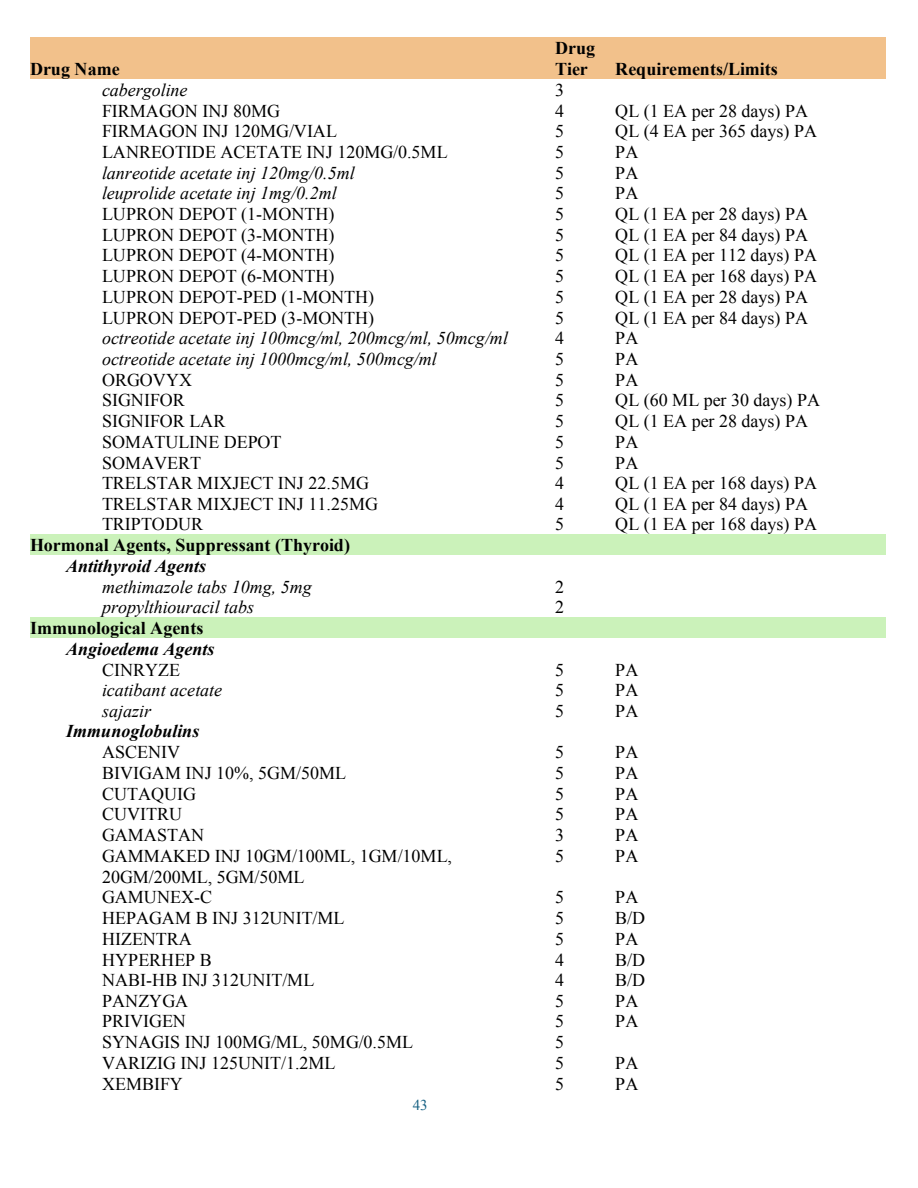
<style>
.page{position:relative;width:918px;height:1188px;background:#fff}
.page>*{position:absolute;margin:0;border:0;box-sizing:border-box;transform-origin:0 0}
.t1{font:18px/20.7px "Times New Roman";color:#000}
.t2{font:italic 18px "Times New Roman";color:#000}
.t3{font:700 18px/20.7px "Times New Roman";color:#000}
.t4{font:italic 700 18px "Times New Roman";color:#000}
.t5{font:15px "Times New Roman";color:#156082}
</style>
<div class="page">
<div style="left:30px;top:38px;width:525px;height:41px;background:#f2c18b"></div>
<div style="left:555px;top:38px;width:60px;height:20px;background:#f2c18b"></div>
<div style="left:555px;top:58px;width:60px;height:21px;background:#f2c18b"></div>
<div style="left:615px;top:38px;width:270px;height:41px;background:#f2c18b"></div>
<div style="left:30px;top:535px;width:525px;height:20px;background:#cbf2ba"></div>
<div style="left:555px;top:535px;width:60px;height:20px;background:#cbf2ba"></div>
<div style="left:615px;top:535px;width:270px;height:20px;background:#cbf2ba"></div>
<div style="left:30px;top:617px;width:525px;height:21px;background:#cbf2ba"></div>
<div style="left:555px;top:617px;width:60px;height:21px;background:#cbf2ba"></div>
<div style="left:615px;top:617px;width:270px;height:21px;background:#cbf2ba"></div>
<p class="t3" style="left:30px;top:58px;width:91px">Drug Name</p>
<p class="t3" style="left:555px;top:38px;width:42px">Drug<br>Tier</p>
<p class="t3" style="left:615px;top:58px;width:164px">Requirements/Limits</p>
<p class="t2" style="left:102px;top:77px;width:87px">cabergoline</p>
<p class="t1" style="left:555px;top:79px;width:10px">3</p>
<p class="t1" style="left:102px;top:100px;width:180px">FIRMAGON INJ 80MG</p>
<p class="t1" style="left:555px;top:100px;width:10px">4</p>
<p class="t1" style="left:615px;top:100px;width:194px">QL (1 EA per 28 days) PA</p>
<p class="t1" style="left:102px;top:121px;width:237px">FIRMAGON INJ 120MG/VIAL</p>
<p class="t1" style="left:555px;top:121px;width:10px">5</p>
<p class="t1" style="left:615px;top:121px;width:203px">QL (4 EA per 365 days) PA</p>
<p class="t1" style="left:102px;top:141px;width:347px">LANREOTIDE ACETATE INJ 120MG/0.5ML</p>
<p class="t1" style="left:555px;top:141px;width:10px">5</p>
<p class="t1" style="left:615px;top:141px;width:25px">PA</p>
<p class="t2" style="left:102px;top:160px;width:254px">lanreotide acetate inj 120mg/0.5ml</p>
<p class="t1" style="left:555px;top:162px;width:10px">5</p>
<p class="t1" style="left:615px;top:162px;width:25px">PA</p>
<p class="t2" style="left:102px;top:181px;width:236px">leuprolide acetate inj 1mg/0.2ml</p>
<p class="t1" style="left:555px;top:183px;width:10px">5</p>
<p class="t1" style="left:615px;top:183px;width:25px">PA</p>
<p class="t1" style="left:102px;top:204px;width:234px">LUPRON DEPOT (1-MONTH)</p>
<p class="t1" style="left:555px;top:204px;width:10px">5</p>
<p class="t1" style="left:615px;top:204px;width:194px">QL (1 EA per 28 days) PA</p>
<p class="t1" style="left:102px;top:224px;width:234px">LUPRON DEPOT (3-MONTH)</p>
<p class="t1" style="left:555px;top:224px;width:10px">5</p>
<p class="t1" style="left:615px;top:224px;width:194px">QL (1 EA per 84 days) PA</p>
<p class="t1" style="left:102px;top:245px;width:234px">LUPRON DEPOT (4-MONTH)</p>
<p class="t1" style="left:555px;top:245px;width:10px">5</p>
<p class="t1" style="left:615px;top:245px;width:203px">QL (1 EA per 112 days) PA</p>
<p class="t1" style="left:102px;top:265px;width:234px">LUPRON DEPOT (6-MONTH)</p>
<p class="t1" style="left:555px;top:265px;width:10px">5</p>
<p class="t1" style="left:615px;top:265px;width:203px">QL (1 EA per 168 days) PA</p>
<p class="t1" style="left:102px;top:286px;width:274px">LUPRON DEPOT-PED (1-MONTH)</p>
<p class="t1" style="left:555px;top:286px;width:10px">5</p>
<p class="t1" style="left:615px;top:286px;width:194px">QL (1 EA per 28 days) PA</p>
<p class="t1" style="left:102px;top:307px;width:274px">LUPRON DEPOT-PED (3-MONTH)</p>
<p class="t1" style="left:555px;top:307px;width:10px">5</p>
<p class="t1" style="left:615px;top:307px;width:194px">QL (1 EA per 84 days) PA</p>
<p class="t2" style="left:102px;top:326px;width:408px">octreotide acetate inj 100mcg/ml, 200mcg/ml, 50mcg/ml</p>
<p class="t1" style="left:555px;top:328px;width:10px">4</p>
<p class="t1" style="left:615px;top:328px;width:25px">PA</p>
<p class="t2" style="left:102px;top:347px;width:336px">octreotide acetate inj 1000mcg/ml, 500mcg/ml</p>
<p class="t1" style="left:555px;top:348px;width:10px">5</p>
<p class="t1" style="left:615px;top:348px;width:25px">PA</p>
<p class="t1" style="left:102px;top:369px;width:92px">ORGOVYX</p>
<p class="t1" style="left:555px;top:369px;width:10px">5</p>
<p class="t1" style="left:615px;top:369px;width:25px">PA</p>
<p class="t1" style="left:102px;top:390px;width:84px">SIGNIFOR</p>
<p class="t1" style="left:555px;top:390px;width:10px">5</p>
<p class="t1" style="left:615px;top:390px;width:206px">QL (60 ML per 30 days) PA</p>
<p class="t1" style="left:102px;top:411px;width:125px">SIGNIFOR LAR</p>
<p class="t1" style="left:555px;top:411px;width:10px">5</p>
<p class="t1" style="left:615px;top:411px;width:194px">QL (1 EA per 28 days) PA</p>
<p class="t1" style="left:102px;top:431px;width:181px">SOMATULINE DEPOT</p>
<p class="t1" style="left:555px;top:431px;width:10px">5</p>
<p class="t1" style="left:615px;top:431px;width:25px">PA</p>
<p class="t1" style="left:102px;top:452px;width:101px">SOMAVERT</p>
<p class="t1" style="left:555px;top:452px;width:10px">5</p>
<p class="t1" style="left:615px;top:452px;width:25px">PA</p>
<p class="t1" style="left:102px;top:473px;width:269px">TRELSTAR MIXJECT INJ 22.5MG</p>
<p class="t1" style="left:555px;top:473px;width:10px">4</p>
<p class="t1" style="left:615px;top:473px;width:203px">QL (1 EA per 168 days) PA</p>
<p class="t1" style="left:102px;top:493px;width:278px">TRELSTAR MIXJECT INJ 11.25MG</p>
<p class="t1" style="left:555px;top:493px;width:10px">4</p>
<p class="t1" style="left:615px;top:493px;width:194px">QL (1 EA per 84 days) PA</p>
<p class="t1" style="left:102px;top:514px;width:103px">TRIPTODUR</p>
<p class="t1" style="left:555px;top:514px;width:10px">5</p>
<p class="t1" style="left:615px;top:514px;width:203px">QL (1 EA per 168 days) PA</p>
<p class="t3" style="left:30px;top:535px;width:322px">Hormonal Agents, Suppressant (Thyroid)</p>
<p class="t4" style="left:66px;top:553px;width:142px">Antithyroid Agents</p>
<p class="t2" style="left:102px;top:574px;width:211px">methimazole tabs 10mg, 5mg</p>
<p class="t1" style="left:555px;top:576px;width:10px">2</p>
<p class="t2" style="left:102px;top:595px;width:154px">propylthiouracil tabs</p>
<p class="t1" style="left:555px;top:597px;width:10px">2</p>
<p class="t3" style="left:30px;top:617px;width:175px">Immunological Agents</p>
<p class="t4" style="left:66px;top:636px;width:150px">Angioedema Agents</p>
<p class="t1" style="left:102px;top:659px;width:80px">CINRYZE</p>
<p class="t1" style="left:555px;top:659px;width:10px">5</p>
<p class="t1" style="left:615px;top:659px;width:25px">PA</p>
<p class="t2" style="left:102px;top:678px;width:122px">icatibant acetate</p>
<p class="t1" style="left:555px;top:680px;width:10px">5</p>
<p class="t1" style="left:615px;top:680px;width:25px">PA</p>
<p class="t2" style="left:102px;top:698px;width:50px">sajazir</p>
<p class="t1" style="left:555px;top:700px;width:10px">5</p>
<p class="t1" style="left:615px;top:700px;width:25px">PA</p>
<p class="t4" style="left:66px;top:719px;width:135px">Immunoglobulins</p>
<p class="t1" style="left:102px;top:742px;width:80px">ASCENIV</p>
<p class="t1" style="left:555px;top:742px;width:10px">5</p>
<p class="t1" style="left:615px;top:742px;width:25px">PA</p>
<p class="t1" style="left:102px;top:762px;width:246px">BIVIGAM INJ 10%, 5GM/50ML</p>
<p class="t1" style="left:555px;top:762px;width:10px">5</p>
<p class="t1" style="left:615px;top:762px;width:25px">PA</p>
<p class="t1" style="left:102px;top:783px;width:96px">CUTAQUIG</p>
<p class="t1" style="left:555px;top:783px;width:10px">5</p>
<p class="t1" style="left:615px;top:783px;width:25px">PA</p>
<p class="t1" style="left:102px;top:804px;width:82px">CUVITRU</p>
<p class="t1" style="left:555px;top:804px;width:10px">5</p>
<p class="t1" style="left:615px;top:804px;width:25px">PA</p>
<p class="t1" style="left:102px;top:824px;width:104px">GAMASTAN</p>
<p class="t1" style="left:555px;top:824px;width:10px">3</p>
<p class="t1" style="left:615px;top:824px;width:25px">PA</p>
<p class="t1" style="left:102px;top:845px;width:352px">GAMMAKED INJ 10GM/100ML, 1GM/10ML,<br>20GM/200ML, 5GM/50ML</p>
<p class="t1" style="left:555px;top:845px;width:10px">5</p>
<p class="t1" style="left:615px;top:845px;width:25px">PA</p>
<p class="t1" style="left:102px;top:887px;width:112px">GAMUNEX-C</p>
<p class="t1" style="left:555px;top:887px;width:10px">5</p>
<p class="t1" style="left:615px;top:887px;width:25px">PA</p>
<p class="t1" style="left:102px;top:907px;width:244px">HEPAGAM B INJ 312UNIT/ML</p>
<p class="t1" style="left:555px;top:907px;width:10px">5</p>
<p class="t1" style="left:615px;top:907px;width:31px">B/D</p>
<p class="t1" style="left:102px;top:928px;width:91px">HIZENTRA</p>
<p class="t1" style="left:555px;top:928px;width:10px">5</p>
<p class="t1" style="left:615px;top:928px;width:25px">PA</p>
<p class="t1" style="left:102px;top:949px;width:111px">HYPERHEP B</p>
<p class="t1" style="left:555px;top:949px;width:10px">4</p>
<p class="t1" style="left:615px;top:949px;width:31px">B/D</p>
<p class="t1" style="left:102px;top:970px;width:214px">NABI-HB INJ 312UNIT/ML</p>
<p class="t1" style="left:555px;top:970px;width:10px">4</p>
<p class="t1" style="left:615px;top:970px;width:31px">B/D</p>
<p class="t1" style="left:102px;top:990px;width:88px">PANZYGA</p>
<p class="t1" style="left:555px;top:990px;width:10px">5</p>
<p class="t1" style="left:615px;top:990px;width:25px">PA</p>
<p class="t1" style="left:102px;top:1011px;width:85px">PRIVIGEN</p>
<p class="t1" style="left:555px;top:1011px;width:10px">5</p>
<p class="t1" style="left:615px;top:1011px;width:25px">PA</p>
<p class="t1" style="left:102px;top:1031px;width:313px">SYNAGIS INJ 100MG/ML, 50MG/0.5ML</p>
<p class="t1" style="left:555px;top:1031px;width:10px">5</p>
<p class="t1" style="left:102px;top:1052px;width:235px">VARIZIG INJ 125UNIT/1.2ML</p>
<p class="t1" style="left:555px;top:1052px;width:10px">5</p>
<p class="t1" style="left:615px;top:1052px;width:25px">PA</p>
<p class="t1" style="left:102px;top:1073px;width:82px">XEMBIFY</p>
<p class="t1" style="left:555px;top:1073px;width:10px">5</p>
<p class="t1" style="left:615px;top:1073px;width:25px">PA</p>
<p class="t5" style="left:413px;top:1095px;width:16px">43</p>
</div>
